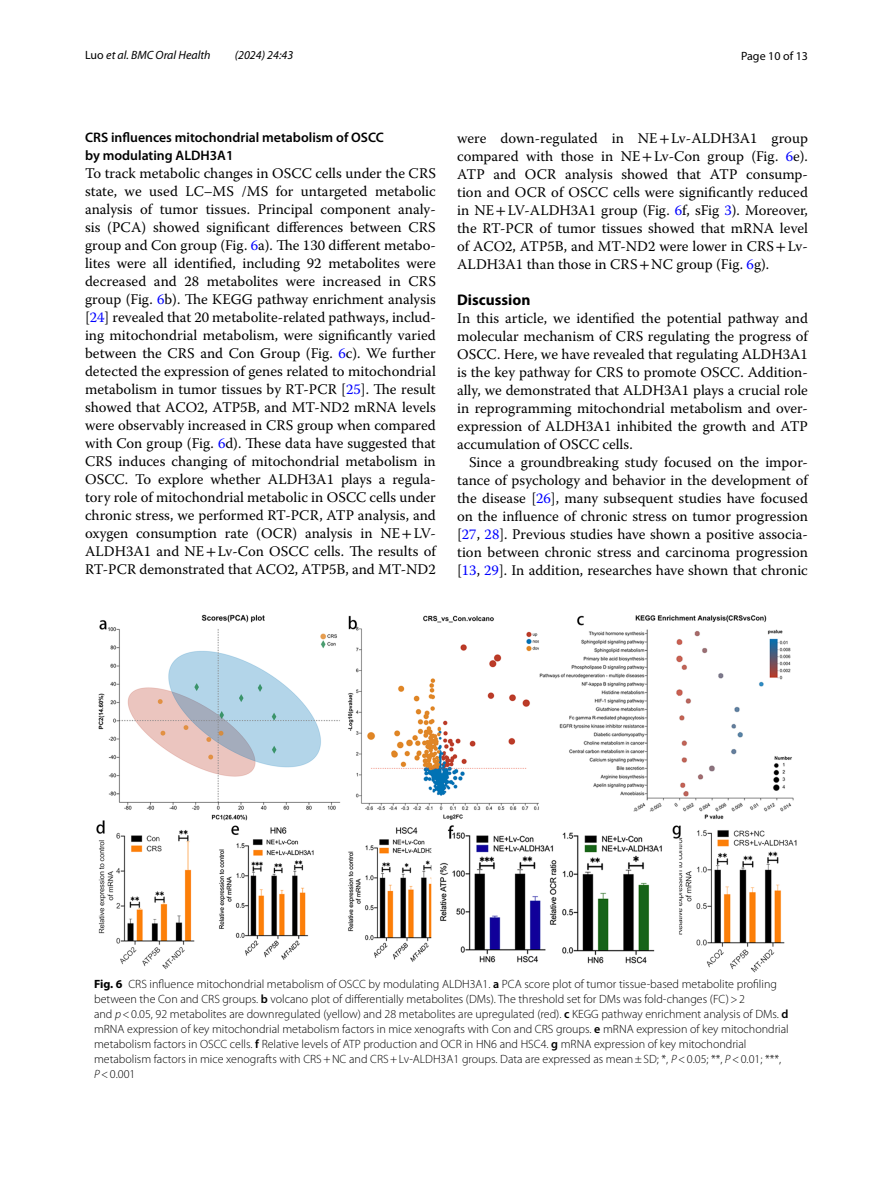
<style>
.page{position:relative;width:893px;height:1187px;background:#fff}
.page>*{position:absolute;margin:0;border:0;box-sizing:border-box;transform-origin:0 0}
.t1{font:700 15.45px "Myriad Pro";color:#000}
.t2{font:14.7px/18px "Warnock Pro";color:#000;text-align:justify}
.t3{font:600 13.8px/18px "Myriad Pro";color:#000}
.t4{font:300 12px/15px "Myriad Pro";color:#000}
.t5{font:italic 12px "Myriad Pro";color:#000}
.t6{font:12px "Myriad Pro";color:#000}
.s1{font-style:normal}
.s2{color:#00f}
.s3{font-family:"STIX"}
.s4{font-weight:700}
.s5{font-weight:600}
.s6{font-style:italic}
</style>
<div class="page">
<img style="left:96px;top:614px;width:701px;height:358px">
<p class="t5" style="left:85px;top:48px;width:127px"><span class="s1">Luo</span> et al. BMC Oral Health</p>
<p class="t5" style="left:235px;top:48px;width:60px">(2024) 24:43</p>
<p class="t6" style="left:741px;top:48px;width:68px">Page 10 of 13</p>
<p class="t3" style="left:85px;top:128px;width:300px">CRS influences mitochondrial metabolism of OSCC by modulating ALDH3A1</p>
<p class="t2" style="left:85px;top:164px;width:352px">To track metabolic changes in OSCC cells under the CRS state, we used LC–MS /MS for untargeted metabolic analysis of tumor tissues. Principal component analy&shy;sis (PCA) showed significant differences between CRS group and Con group (Fig. <span class="s2">6</span>a). The 130 different metabo&shy;lites were all identified, including 92 metabolites were decreased and 28 metabolites were increased in CRS group (Fig. <span class="s2">6</span>b). The KEGG pathway enrichment analysis [<span class="s2">24</span>] revealed that 20 metabolite-related pathways, includ&shy;ing mitochondrial metabolism, were significantly varied between the CRS and Con Group (Fig. <span class="s2">6</span>c). We further detected the expression of genes related to mitochondrial metabolism in tumor tissues by RT-PCR [<span class="s2">25</span>]. The result showed that ACO2, ATP5B, and MT-ND2 mRNA levels were observably increased in CRS group when compared with Con group (Fig. <span class="s2">6</span>d). These data have suggested that CRS induces changing of mitochondrial metabolism in OSCC. To explore whether ALDH3A1 plays a regula&shy;tory role of mitochondrial metabolic in OSCC cells under chronic stress, we performed RT-PCR, ATP analysis, and oxygen consumption rate (OCR) analysis in NE<span class="s3">+</span>LV-ALDH3A1 and NE<span class="s3">+</span>Lv-Con OSCC cells. The results of RT-PCR demonstrated that ACO2, ATP5B, and MT-ND2</p>
<p class="t2" style="left:457px;top:129px;width:352px">were down-regulated in NE<span class="s3">+</span>Lv-ALDH3A1 group compared with those in NE<span class="s3">+</span>Lv-Con group (Fig. <span class="s2">6</span>e).<br>ATP and OCR analysis showed that ATP consump&shy;tion and OCR of OSCC cells were significantly reduced in NE<span class="s3">+</span>LV-ALDH3A1 group (Fig. <span class="s2">6</span>f, sFig <span class="s2">3</span>). Moreover, the RT-PCR of tumor tissues showed that mRNA level of ACO2, ATP5B, and MT-ND2 were lower in CRS<span class="s3">+</span>Lv-ALDH3A1 than those in CRS<span class="s3">+</span>NC group (Fig. <span class="s2">6</span>g).</p>
<p class="t1" style="left:457px;top:289px;width:75px">Discussion</p>
<p class="t2" style="left:457px;top:309px;width:352px">In this article, we identified the potential pathway and molecular mechanism of CRS regulating the progress of OSCC. Here, we have revealed that regulating ALDH3A1 is the key pathway for CRS to promote OSCC. Addition&shy;ally, we demonstrated that ALDH3A1 plays a crucial role in reprogramming mitochondrial metabolism and over&shy;expression of ALDH3A1 inhibited the growth and ATP accumulation of OSCC cells.</p>
<p class="t2" style="left:457px;top:453px;width:352px;text-indent:12px">Since a groundbreaking study focused on the impor&shy;tance of psychology and behavior in the development of the disease [<span class="s2">26</span>], many subsequent studies have focused on the influence of chronic stress on tumor progression [<span class="s2">27</span>, <span class="s2">28</span>]. Previous studies have shown a positive associa&shy;tion between chronic stress and carcinoma progression [<span class="s2">13</span>, <span class="s2">29</span>]. In addition, researches have shown that chronic</p>
<p class="t4" style="left:94px;top:976px;width:696px"><span class="s4">Fig. 6</span> CRS influence mitochondrial metabolism of OSCC by modulating ALDH3A1. <span class="s5">a</span> PCA score plot of tumor tissue-based metabolite profiling between the Con and CRS groups. <span class="s5">b</span> volcano plot of differentially metabolites (DMs). The threshold set for DMs was fold-changes (FC)&gt;2<br>and <span class="s6">p</span>&lt;0.05, 92 metabolites are downregulated (yellow) and 28 metabolites are upregulated (red). <span class="s5">c</span> KEGG pathway enrichment analysis of DMs. <span class="s5">d </span>mRNA expression of key mitochondrial metabolism factors in mice xenografts with Con and CRS groups. <span class="s5">e</span> mRNA expression of key mitochondrial metabolism factors in OSCC cells. <span class="s5">f</span> Relative levels of ATP production and OCR in HN6 and HSC4. <span class="s5">g</span> mRNA expression of key mitochondrial metabolism factors in mice xenografts with CRS+NC and CRS+Lv-ALDH3A1 groups. Data are expressed as mean±SD; *, <span class="s6">P</span>&lt;0.05; **, <span class="s6">P</span>&lt;0.01; ***, <span class="s6">P</span>&lt;0.001</p>
</div>
